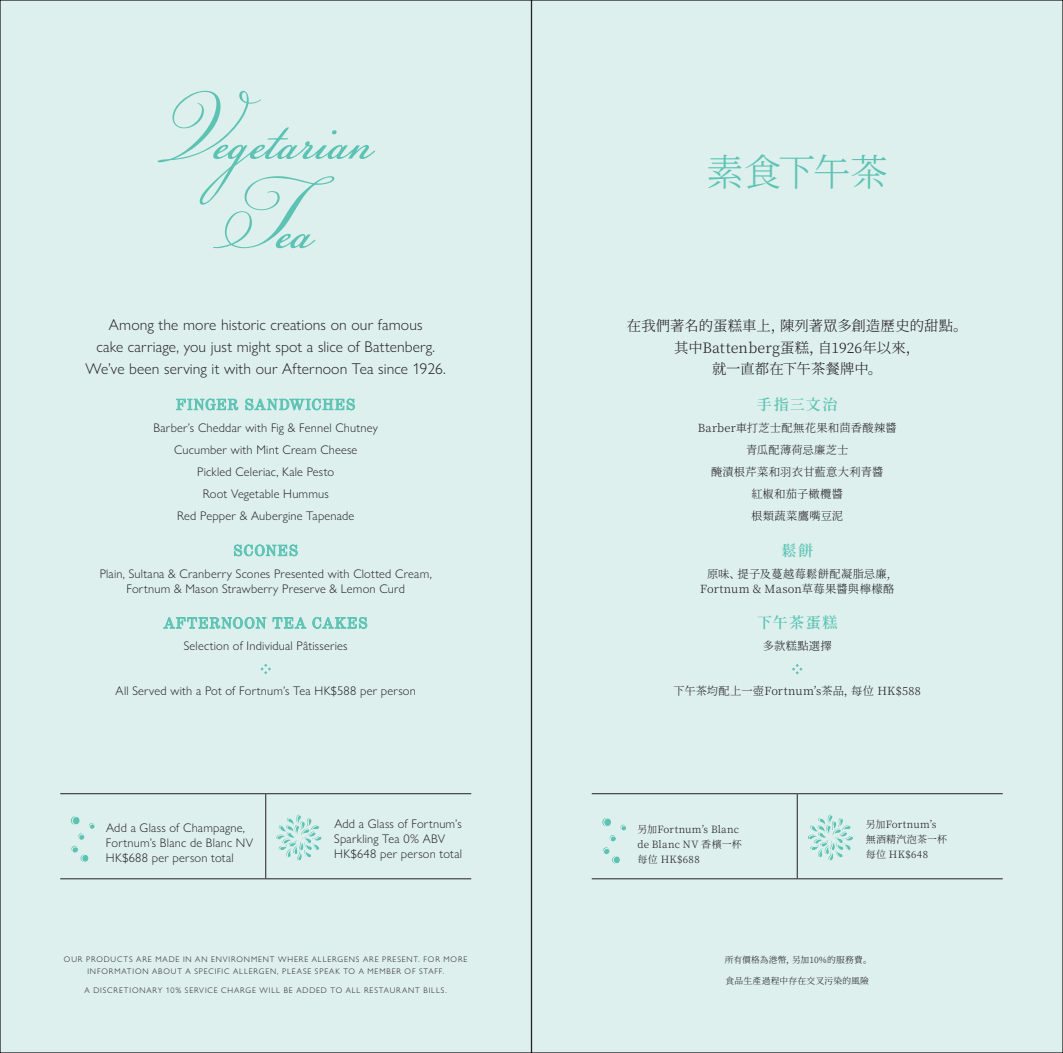
<style>
.page{position:relative;width:1063px;height:1053px;background:#fff}
.page>*{position:absolute;margin:0;border:0;box-sizing:border-box;transform-origin:0 0}
.t1{font:300 37.5px "Source Han Serif";letter-spacing:-.035em;color:#5cc3b4}
.t2{font:300 15.62px/21.9px "Gill Sans Nova";letter-spacing:.01em;color:#231f20;text-align:center}
.t3{font:15px "Century 725 BT";letter-spacing:.1em;color:#5cc3b4}
.t4{font:600 15px "Source Han Serif";letter-spacing:.11em;color:#5cc3b4}
.t5{font:300 14.38px/21.9px "Source Han Serif";letter-spacing:.005em;color:#231f20;text-align:center}
.t6{font:300 12.5px/15px "Gill Sans Nova";letter-spacing:.015em;color:#231f20}
.t7{font:300 11.25px/22.1px "Source Han Serif";letter-spacing:.025em;color:#231f20;text-align:center}
.t8{font:300 10px/15px "Source Han Serif";letter-spacing:.025em;color:#231f20}
.t9{font:300 8.75px "Source Han Serif";letter-spacing:.02em;color:#231f20}
.t10{font:300 8.12px/11.9px "Gill Sans Nova";letter-spacing:.11em;color:#231f20;text-align:center}
</style>
<div class="page">
<div style="left:0;top:0;width:1063px;height:1052px;background:#ddf0ed"></div>
<hr style="left:592px;top:793px;width:205px;height:1px;background:#231f20">
<hr style="left:797px;top:793px;width:206px;height:1px;background:#231f20">
<hr style="left:797px;top:794px;width:1px;height:84px;background:#231f20">
<hr style="left:592px;top:878px;width:205px;height:1px;background:#231f20">
<hr style="left:797px;top:878px;width:206px;height:1px;background:#231f20">
<svg style="left:603px;top:817px;width:23px;height:47px"></svg>
<svg style="left:808px;top:814px;width:45px;height:47px"></svg>
<hr style="left:60px;top:793px;width:206px;height:1px;background:#231f20">
<hr style="left:266px;top:793px;width:205px;height:1px;background:#231f20">
<hr style="left:265px;top:794px;width:1px;height:84px;background:#231f20">
<hr style="left:60px;top:878px;width:206px;height:1px;background:#231f20">
<hr style="left:266px;top:878px;width:205px;height:1px;background:#231f20">
<svg style="left:71px;top:816px;width:24px;height:46px"></svg>
<svg style="left:276px;top:814px;width:46px;height:47px"></svg>
<svg style="left:158px;top:91px;width:217px;height:157px"></svg>
<svg style="left:176px;top:398px;width:62px;height:12px"></svg>
<svg style="left:245px;top:398px;width:110px;height:12px"></svg>
<svg style="left:234px;top:544px;width:64px;height:12px"></svg>
<svg style="left:163px;top:617px;width:103px;height:12px"></svg>
<svg style="left:272px;top:617px;width:34px;height:11px"></svg>
<svg style="left:312px;top:617px;width:55px;height:12px"></svg>
<svg style="left:260px;top:663px;width:11px;height:11px"></svg>
<svg style="left:792px;top:664px;width:11px;height:10px"></svg>
<p class="t2" style="left:86px;top:314px;width:362px">Among the more historic creations on our famous<br>cake carriage, you just might spot a slice of Battenberg.<br>We’ve been serving it with our Afternoon Tea since 1926.</p>
<p class="t3" style="left:176px;top:395px;width:180px">FINGER SANDWICHES</p>
<p class="t6" style="left:154px;top:416px;width:226px;line-height:22.1px;text-align:center">Barber’s Cheddar with Fig &amp; Fennel Chutney<br>Cucumber with Mint Cream Cheese<br>Pickled Celeriac, Kale Pesto<br>Root Vegetable Hummus<br>Red Pepper &amp; Aubergine Tapenade</p>
<p class="t3" style="left:234px;top:541px;width:66px">SCONES</p>
<p class="t6" style="left:100px;top:566px;width:334px;text-align:center">Plain, Sultana &amp; Cranberry Scones Presented with Clotted Cream,<br>Fortnum &amp; Mason Strawberry Preserve &amp; Lemon Curd</p>
<p class="t3" style="left:164px;top:613px;width:205px">AFTERNOON TEA CAKES</p>
<p class="t6" style="left:184px;top:638px;width:165px">Selection of Individual Pâtisseries</p>
<p class="t6" style="left:116px;top:682px;width:302px">All Served with a Pot of Fortnum’s Tea HK$588 per person</p>
<p class="t6" style="left:106px;top:819px;width:149px">Add a Glass of Champagne,<br>Fortnum’s Blanc de Blanc NV<br>HK$688 per person total</p>
<p class="t6" style="left:334px;top:815px;width:129px">Add a Glass of Fortnum’s<br>Sparkling Tea 0% ABV<br>HK$648 per person total</p>
<p class="t10" style="left:64px;top:953px;width:405px">OUR PRODUCTS ARE MADE IN AN ENVIRONMENT WHERE ALLERGENS ARE PRESENT. FOR MORE<br>INFORMATION ABOUT A SPECIFIC ALLERGEN, PLEASE SPEAK TO A MEMBER OF STAFF.</p>
<p class="t10" style="left:85px;top:983px;width:364px">A DISCRETIONARY 10% SERVICE CHARGE WILL BE ADDED TO ALL RESTAURANT BILLS.</p>
<h1 class="t1" style="left:706px;top:151px;width:183px">素食下午茶</h1>
<p class="t5" style="left:627px;top:315px;width:342px">在我們著名的蛋糕車上，陳列著眾多創造歷史的甜點。其中Battenberg蛋糕，自1926年以來，<br>就一直都在下午茶餐牌中。</p>
<p class="t4" style="left:757px;top:396px;width:82px">手指三文治</p>
<p class="t7" style="left:698px;top:417px;width:201px">Barber車打芝士配無花果和茴香酸辣醬青瓜配薄荷忌廉芝士<br>醃漬根芹菜和羽衣甘藍意大利青醬<br>紅椒和茄子橄欖醬<br>根類蔬菜鷹嘴豆泥</p>
<p class="t4" style="left:781px;top:542px;width:33px">鬆餅</p>
<p class="t7" style="left:700px;top:566px;width:196px;line-height:15px">原味、提子及蔓越莓鬆餅配凝脂忌廉,<br>Fortnum &amp; Mason草莓果醬與檸檬酪</p>
<p class="t4" style="left:757px;top:614px;width:82px">下午茶蛋糕</p>
<p class="t7" style="left:763px;top:635px;width:71px">多款糕點選擇</p>
<p class="t7" style="left:674px;top:679px;width:249px">下午茶均配上一壺Fortnum’s茶品，每位 HK$588</p>
<p class="t8" style="left:637px;top:821px;width:106px">另加Fortnum’s Blanc de Blanc NV 香檳一杯每位 HK$688</p>
<p class="t8" style="left:866px;top:816px;width:83px">另加Fortnum’s無酒精汽泡茶一杯每位 HK$648</p>
<p class="t9" style="left:725px;top:954px;width:148px">所有價格為港幣，另加10%的服務費。</p>
<p class="t9" style="left:726px;top:975px;width:145px">食品生產過程中存在交叉污染的風險</p>
</div>
